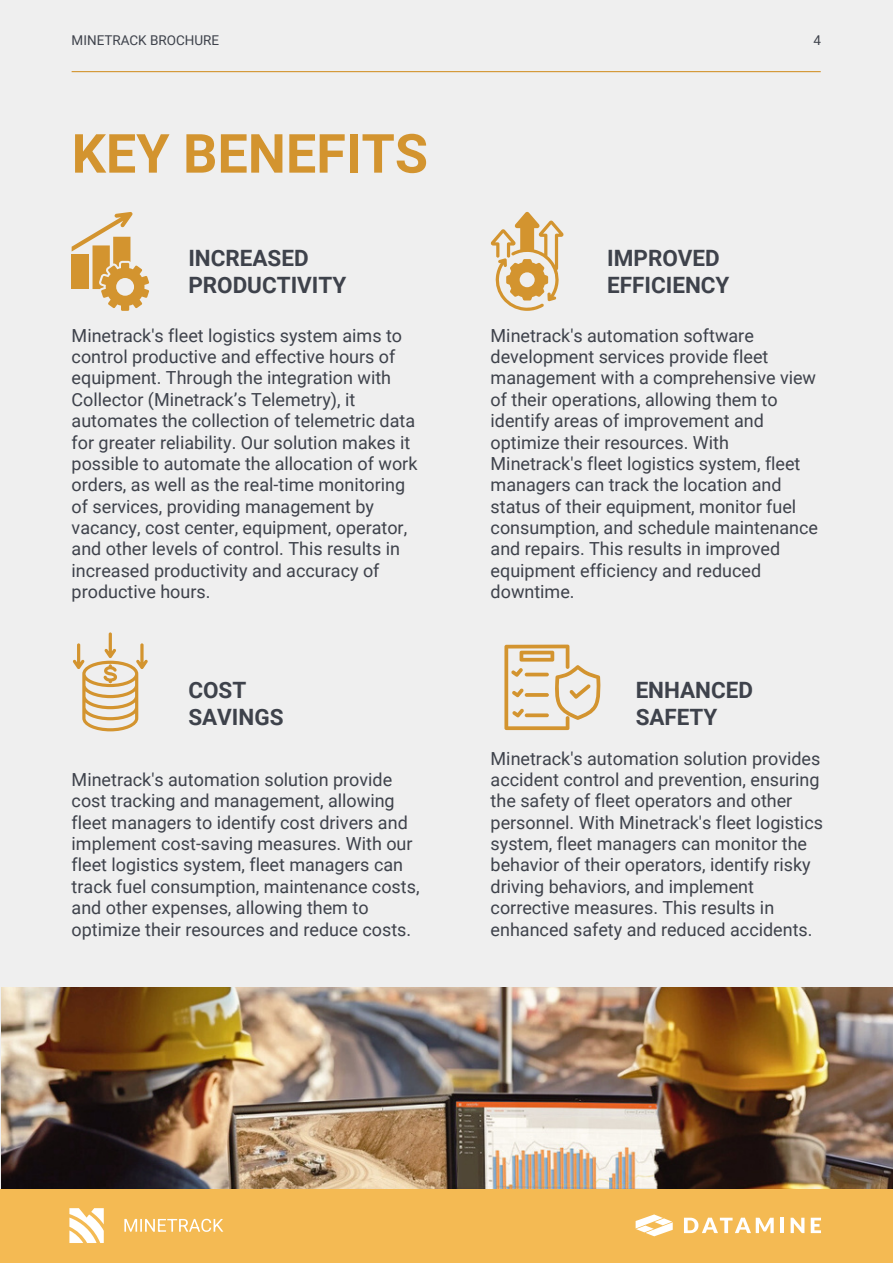
<style>
.page{position:relative;width:893px;height:1264px;background:#fff}
.page>*{position:absolute;margin:0;border:0;box-sizing:border-box;transform-origin:0 0}
.t1{font:700 54px "Roboto";color:#d3942f}
.t2{font:700 22.5px/27px "Roboto";color:#3e424b}
.t3{font:18px/21.3px "Roboto";color:#3e424b}
.t4{font:13.5px "Roboto";color:#3e424b}
</style>
<div class="page">
<div style="left:0;top:0;width:892px;height:1262px;background:#efefef"></div>
<img style="left:2px;top:987px;width:890px;height:202px">
<div style="left:0;top:1189px;width:892px;height:73px;background:#f4ba53"></div>
<svg style="left:684px;top:1217px;width:89px;height:16px"></svg>
<hr style="left:780px;top:1217px;width:4px;height:15px;background:#fff">
<svg style="left:790px;top:1217px;width:14px;height:16px"></svg>
<svg style="left:810px;top:1217px;width:11px;height:16px"></svg>
<svg style="left:635px;top:1214px;width:37px;height:22px"></svg>
<hr style="left:72px;top:71px;width:748px;height:1px;background:#d3942f">
<svg style="left:124px;top:1218px;width:99px;height:13px"></svg>
<svg style="left:69px;top:1208px;width:35px;height:34px"></svg>
<svg style="left:72px;top:212px;width:77px;height:99px"></svg>
<svg style="left:490px;top:212px;width:73px;height:99px"></svg>
<svg style="left:73px;top:632px;width:75px;height:99px"></svg>
<svg style="left:504px;top:644px;width:97px;height:86px"></svg>
<p class="t4" style="left:72px;top:33px;width:149px">MINETRACK BROCHURE</p>
<p class="t4" style="left:813px;top:33px;width:9px">4</p>
<p class="t1" style="left:72px;top:123px;width:358px">KEY BENEFITS</p>
<p class="t2" style="left:188px;top:245px;width:159px">INCREASED<br>PRODUCTIVITY</p>
<p class="t3" style="left:72px;top:325px;width:347px">Minetrack's fleet logistics system aims to control productive and effective hours of equipment. Through the integration with Collector (Minetrack’s Telemetry), it automates the collection of telemetric data for greater reliability. Our solution makes it possible to automate the allocation of work orders, as well as the real-time monitoring of services, providing management by vacancy, cost center, equipment, operator, and other levels of control. This results in increased productivity and accuracy of productive hours.</p>
<p class="t2" style="left:188px;top:676px;width:59px">COST</p>
<p class="t2" style="left:188px;top:703px;width:97px">SAVINGS</p>
<p class="t3" style="left:72px;top:769px;width:349px">Minetrack's automation solution provide cost tracking and management, allowing fleet managers to identify cost drivers and implement cost-saving measures. With our fleet logistics system, fleet managers can track fuel consumption, maintenance costs, and other expenses, allowing them to optimize their resources and reduce costs.</p>
<p class="t2" style="left:607px;top:245px;width:124px">IMPROVED<br>EFFICIENCY</p>
<p class="t3" style="left:490px;top:325px;width:329px">Minetrack's automation software development services provide fleet management with a comprehensive view of their operations, allowing them to identify areas of improvement and optimize their resources. With Minetrack's fleet logistics system, fleet managers can track the location and status of their equipment, monitor fuel consumption, and schedule maintenance and repairs. This results in improved equipment efficiency and reduced downtime.</p>
<p class="t2" style="left:635px;top:676px;width:119px">ENHANCED</p>
<p class="t2" style="left:635px;top:703px;width:83px">SAFETY</p>
<p class="t3" style="left:490px;top:747px;width:334px">Minetrack's automation solution provides accident control and prevention, ensuring the safety of fleet operators and other personnel. With Minetrack's fleet logistics system, fleet managers can monitor the behavior of their operators, identify risky driving behaviors, and implement corrective measures. This results in enhanced safety and reduced accidents.</p>
</div>
